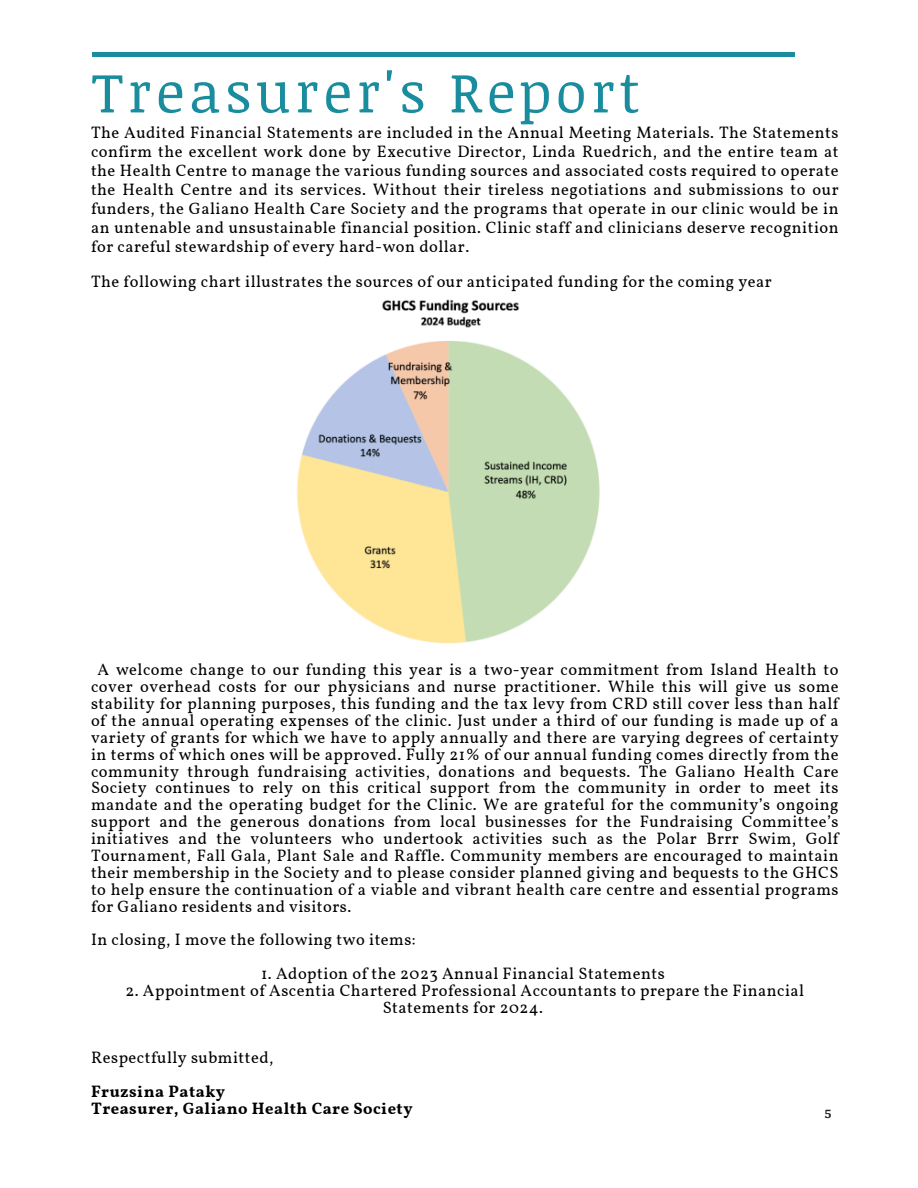
<style>
.page{position:relative;width:918px;height:1188px;background:#fff}
.page>*{position:absolute;margin:0;border:0;box-sizing:border-box;transform-origin:0 0}
.t1{font:56.1px "Noticia Text";letter-spacing:.08em;color:#198d9e}
.t2{font:16.5px/16.8px "Vollkorn";letter-spacing:.03em;color:#000;text-align:justify}
.t3{font:700 16.5px/16.8px "Vollkorn";letter-spacing:.03em;color:#000}
.t4{font:700 12.6px "Noticia Text";color:#222}
</style>
<div class="page">
<hr style="left:92px;top:53px;width:703px;height:3px;background:#198d9e">
<img style="left:297px;top:299px;width:303px;height:345px">
<h2 class="t1" style="left:92px;top:52px;width:550px">Treasurer's Report</h2>
<p class="t2" style="left:91px;top:124px;width:749px;line-height:19.2px">The Audited Financial Statements are included in the Annual Meeting Materials. The Statements confirm the excellent work done by Executive Director, Linda Ruedrich, and the entire team at the Health Centre to manage the various funding sources and associated costs required to operate the Health Centre and its services. Without their tireless negotiations and submissions to our funders, the Galiano Health Care Society and the programs that operate in our clinic would be in an untenable and unsustainable financial position. Clinic staff and clinicians deserve recognition for careful stewardship of every hard-won dollar.</p>
<h1 class="t2" style="left:91px;top:275px;width:682px">The following chart illustrates the sources of our anticipated funding for the coming year</h1>
<p class="t2" style="left:91px;top:663px;width:749px;text-indent:6px">A welcome change to our funding this year is a two-year commitment from Island Health to cover overhead costs for our physicians and nurse practitioner. While this will give us some stability for planning purposes, this funding and the tax levy from CRD still cover less than half of the annual operating expenses of the clinic. Just under a third of our funding is made up of a variety of grants for which we have to apply annually and there are varying degrees of certainty in terms of which ones will be approved. Fully 21% of our annual funding comes directly from the community through fundraising activities, donations and bequests. The Galiano Health Care Society continues to rely on this critical support from the community in order to meet its mandate and the operating budget for the Clinic. We are grateful for the community’s ongoing support and the generous donations from local businesses for the Fundraising Committee’s initiatives and the volunteers who undertook activities such as the Polar Brrr Swim, Golf Tournament, Fall Gala, Plant Sale and Raffle. Community members are encouraged to maintain their membership in the Society and to please consider planned giving and bequests to the GHCS to help ensure the continuation of a viable and vibrant health care centre and essential programs for Galiano residents and visitors.</p>
<p class="t2" style="left:91px;top:933px;width:326px">In closing, I move the following two items:</p>
<p class="t2" style="left:261px;top:966px;width:405px">1. Adoption of the 2023 Annual Financial Statements</p>
<p class="t2" style="left:125px;top:983px;width:680px;text-align:center">2. Appointment of Ascentia Chartered Professional Accountants to prepare the Financial<br>Statements for 2024.</p>
<p class="t2" style="left:91px;top:1051px;width:184px">Respectfully submitted,</p>
<p class="t3" style="left:91px;top:1085px;width:323px">Fruzsina Pataky<br>Treasurer, Galiano Health Care Society</p>
<p class="t4" style="left:825px;top:1104px;width:8px">5</p>
</div>
